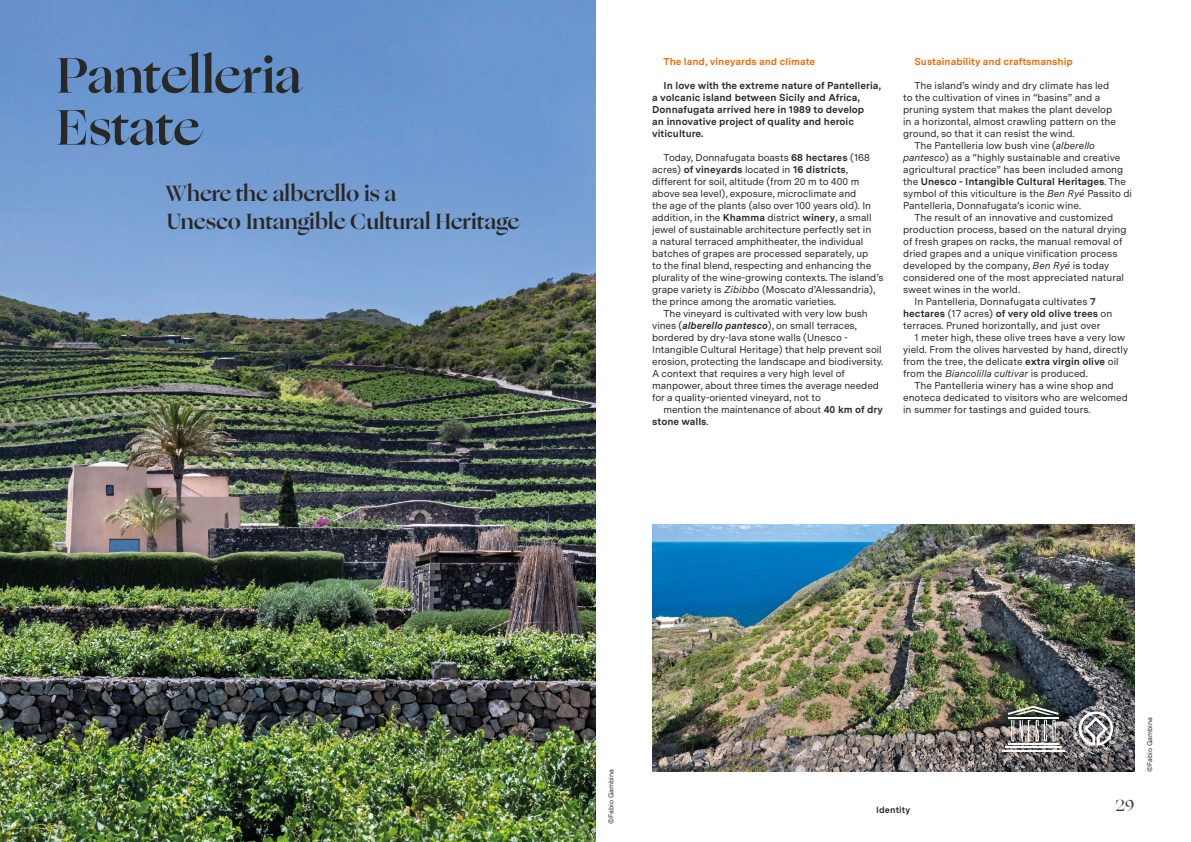
<style>
.page{position:relative;width:1191px;height:842px;background:#fff}
.page>*{position:absolute;margin:0;border:0;box-sizing:border-box;transform-origin:0 0}
.t1{font:700 50px/52px "Ogg";letter-spacing:.005em;color:#282827}
.t2{font:700 22px/28px "Ogg";color:#282827}
.t3{font:500 16px "Ogg";color:#3c3b3b}
.t4{font:10px "Messina Sans";letter-spacing:-.005em;color:#282827}
.t5{font:700 10px/12px "Messina Sans";color:#282827}
.t6{font:700 10px "Messina Sans";color:#ed6b06}
.t7{font:italic 10px "Messina Sans";color:#282827}
.t8{font:700 9px "Messina Sans";letter-spacing:.01em;color:#282827}
.t9{font:7px "Messina Sans";color:#282827}
.s1{font-weight:700}
.s2{font-weight:400}
.s3{font-style:italic}
.s4{font-weight:700;font-style:italic}
.s5{font-style:normal}
</style>
<div class="page">
<img style="left:0;top:0;width:595px;height:842px">
<img style="left:652px;top:525px;width:482px;height:247px">
<hr style="left:1008px;top:743px;width:50px;height:2px;background:#fff">
<hr style="left:1005px;top:746px;width:56px;height:2px;background:#fff">
<hr style="left:1002px;top:750px;width:62px;height:2px;background:#fff">
<svg style="left:1008px;top:706px;width:50px;height:35px;background:#848681"></svg>
<svg style="left:1072px;top:706px;width:47px;height:46px;background:#8c8b8d"></svg>
<h1 class="t1" style="left:57px;top:49px;width:246px">Pantelleria<br>Estate</h1>
<h2 class="t2" style="left:165px;top:179px;width:356px">Where the alberello is a<br>Unesco Intangible Cultural Heritage</h2>
<p class="t6" style="left:663px;top:54px;width:153px">The land, vineyards and climate</p>
<p class="t5" style="left:652px;top:79px;width:230px;text-indent:11px">In love with the extreme nature of Pantelleria, a volcanic island between Sicily and Africa, Donnafugata arrived here in 1989 to develop<br>an innovative project of quality and heroic viticulture.</p>
<p class="t4" style="left:663px;top:150px;width:208px">Today, Donnafugata boasts <span class="s1">68 hectares</span> (168</p>
<p class="t5" style="left:652px;top:163px;width:197px"><span class="s2">acres)</span> of vineyards <span class="s2">located in</span> 16 districts<span class="s2">,</span></p>
<p class="t4" style="left:652px;top:174px;width:209px">different for soil, altitude (from 20 m to 400 m</p>
<p class="t4" style="left:652px;top:186px;width:206px">above sea level), exposure, microclimate and</p>
<p class="t4" style="left:652px;top:198px;width:220px">the age of the plants (also over 100 years old). In</p>
<p class="t4" style="left:652px;top:210px;width:221px">addition, in the <span class="s1">Khamma</span> district <span class="s1">winery</span>, a small</p>
<p class="t4" style="left:652px;top:222px;width:221px">jewel of sustainable architecture perfectly set in</p>
<p class="t4" style="left:652px;top:234px;width:213px">a natural terraced amphitheater, the individual</p>
<p class="t4" style="left:652px;top:246px;width:217px">batches of grapes are processed separately, up</p>
<p class="t4" style="left:652px;top:258px;width:221px">to the final blend, respecting and enhancing the</p>
<p class="t4" style="left:652px;top:270px;width:233px">plurality of the wine-growing contexts. The island’s</p>
<p class="t4" style="left:652px;top:282px;width:225px">grape variety is <span class="s3">Zibibbo</span> (Moscato d’Alessandria),</p>
<p class="t4" style="left:652px;top:294px;width:185px">the prince among the aromatic varieties.</p>
<p class="t4" style="left:663px;top:306px;width:206px">The vineyard is cultivated with very low bush</p>
<p class="t4" style="left:652px;top:318px;width:206px">vines (<span class="s4">alberello pantesco</span>), on small terraces,</p>
<p class="t4" style="left:652px;top:330px;width:197px">bordered by dry-lava stone walls (Unesco -</p>
<p class="t4" style="left:652px;top:342px;width:231px">Intangible Cultural Heritage) that help prevent soil</p>
<p class="t4" style="left:652px;top:354px;width:232px">erosion, protecting the landscape and biodiversity.</p>
<p class="t4" style="left:652px;top:366px;width:194px">A context that requires a very high level of</p>
<p class="t4" style="left:652px;top:378px;width:228px">manpower, about three times the average needed</p>
<p class="t4" style="left:652px;top:390px;width:170px">for a quality-oriented vineyard, not to</p>
<p class="t4" style="left:663px;top:402px;width:221px">mention the maintenance of about <span class="s1">40 km of dry</span></p>
<p class="t5" style="left:652px;top:415px;width:58px">stone walls<span class="s2">.</span></p>
<p class="t6" style="left:914px;top:54px;width:160px">Sustainability and craftsmanship</p>
<p class="t4" style="left:914px;top:78px;width:196px">The island’s windy and dry climate has led</p>
<p class="t4" style="left:903px;top:90px;width:199px">to the cultivation of vines in “basins” and a</p>
<p class="t4" style="left:903px;top:102px;width:210px">pruning system that makes the plant develop</p>
<p class="t4" style="left:903px;top:114px;width:214px">in a horizontal, almost crawling pattern on the</p>
<p class="t4" style="left:903px;top:126px;width:173px">ground, so that it can resist the wind.</p>
<p class="t4" style="left:914px;top:138px;width:182px">The Pantelleria low bush vine (<span class="s3">alberello</span></p>
<p class="t4" style="left:903px;top:150px;width:219px"><span class="s3">pantesco</span>) as a “highly sustainable and creative</p>
<p class="t4" style="left:903px;top:162px;width:221px">agricultural practice” has been included among</p>
<p class="t5" style="left:903px;top:175px;width:224px"><span class="s2">the</span> Unesco - Intangible Cultural Heritages<span class="s2">. The</span></p>
<p class="t4" style="left:903px;top:186px;width:230px">symbol of this viticulture is the <span class="s3">Ben Ryé</span> Passito di</p>
<p class="t4" style="left:903px;top:198px;width:179px">Pantelleria, Donnafugata’s iconic wine.</p>
<p class="t4" style="left:914px;top:210px;width:200px">The result of an innovative and customized</p>
<p class="t4" style="left:903px;top:222px;width:225px">production process, based on the natural drying</p>
<p class="t4" style="left:903px;top:234px;width:221px">of fresh grapes on racks, the manual removal of</p>
<p class="t4" style="left:903px;top:246px;width:216px">dried grapes and a unique vinification process</p>
<p class="t4" style="left:903px;top:258px;width:207px">developed by the company, <span class="s3">Ben Ryé</span> is today</p>
<p class="t4" style="left:903px;top:270px;width:222px">considered one of the most appreciated natural</p>
<p class="t4" style="left:903px;top:282px;width:118px">sweet wines in the world.</p>
<p class="t4" style="left:914px;top:294px;width:183px">In Pantelleria, Donnafugata cultivates <span class="s1">7</span></p>
<p class="t5" style="left:903px;top:307px;width:211px">hectares <span class="s2">(17 acres)</span> of very old olive trees <span class="s2">on</span></p>
<p class="t4" style="left:903px;top:318px;width:199px">terraces. Pruned horizontally, and just over</p>
<p class="t4" style="left:914px;top:330px;width:212px">1 meter high, these olive trees have a very low</p>
<p class="t4" style="left:903px;top:342px;width:226px">yield. From the olives harvested by hand, directly</p>
<p class="t4" style="left:903px;top:354px;width:217px">from the tree, the delicate <span class="s1">extra virgin olive</span> oil</p>
<p class="t7" style="left:903px;top:366px;width:186px"><span class="s5">from the</span> Biancolilla cultivar <span class="s5">is produced.</span></p>
<p class="t4" style="left:914px;top:378px;width:201px">The Pantelleria winery has a wine shop and</p>
<p class="t4" style="left:903px;top:390px;width:226px">enoteca dedicated to visitors who are welcomed</p>
<p class="t4" style="left:903px;top:402px;width:189px">in summer for tastings and guided tours.</p>
<p class="t9" style="left:606px;top:824px;width:56px;rotate:-90deg">©Fabio Gambina</p>
<p class="t8" style="left:876px;top:803px;width:36px">Identity</p>
<h3 class="t3" style="left:1115px;top:795px;width:20px">29</h3>
<p class="t9" style="left:1144px;top:772px;width:56px;rotate:-90deg">©Fabio Gambina</p>
</div>
